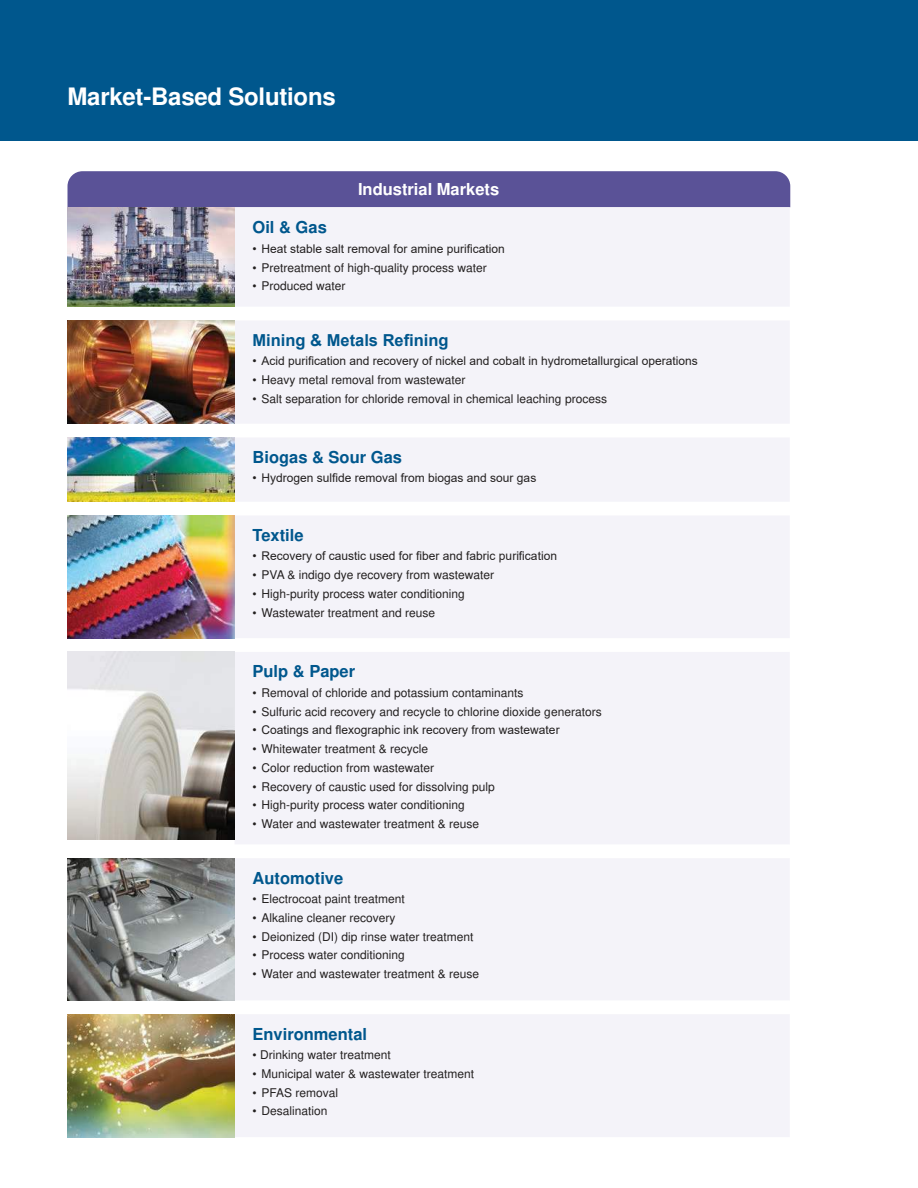
<style>
.page{position:relative;width:918px;height:1188px;background:#fff}
.page>*{position:absolute;margin:0;border:0;box-sizing:border-box;transform-origin:0 0}
.t1{font:700 24px "Arial";letter-spacing:-.01em;color:#fff}
.t2{font:700 16.5px "Arial";color:#00578d}
.t3{font:700 16.5px "Arial";color:#fff}
.t4{font:12px "Arial";color:#221f1f}
</style>
<div class="page">
<div style="left:0;top:0;width:918px;height:141px;background:#00578d"></div>
<div style="left:68px;top:171px;width:722px;height:36px;background:#5a5297"></div>
<div style="left:235px;top:207px;width:555px;height:930px;background:#f4f3f9"></div>
<svg style="left:68px;top:307px;width:722px;height:707px;fill:#f4f3f9"></svg>
<img style="left:68px;top:208px;width:167px;height:99px">
<img style="left:68px;top:320px;width:167px;height:104px">
<img style="left:68px;top:437px;width:167px;height:65px">
<img style="left:68px;top:515px;width:167px;height:123px">
<img style="left:68px;top:652px;width:167px;height:188px">
<img style="left:68px;top:858px;width:167px;height:143px">
<img style="left:68px;top:1014px;width:167px;height:123px">
<h1 class="t1" style="left:68px;top:87px;width:270px">Market-Based Solutions</h1>
<h2 class="t3" style="left:358px;top:183px;width:143px">Industrial Markets</h2>
<h2 class="t2" style="left:253px;top:221px;width:76px">Oil &amp; Gas</h2>
<p class="t4" style="left:253px;top:240px;width:254px">• Heat stable salt removal for amine puri昀椀cation</p>
<p class="t4" style="left:253px;top:263px;width:236px">• Pretreatment of high-quality process water</p>
<p class="t4" style="left:253px;top:281px;width:95px">• Produced water</p>
<h2 class="t2" style="left:253px;top:328px;width:198px">Mining &amp; Metals Re昀椀ning</h2>
<p class="t4" style="left:253px;top:353px;width:447px">• Acid puri昀椀cation and recovery of nickel and cobalt in hydrometallurgical operations</p>
<p class="t4" style="left:253px;top:375px;width:215px">• Heavy metal removal from wastewater</p>
<p class="t4" style="left:253px;top:394px;width:356px">• Salt separation for chloride removal in chemical leaching process</p>
<h2 class="t2" style="left:253px;top:451px;width:151px">Biogas &amp; Sour Gas</h2>
<p class="t4" style="left:253px;top:470px;width:285px">• Hydrogen sul昀椀de removal from biogas and sour gas</p>
<h2 class="t2" style="left:253px;top:529px;width:53px">Textile</h2>
<p class="t4" style="left:253px;top:548px;width:306px">• Recovery of caustic used for 昀椀ber and fabric puri昀椀cation</p>
<p class="t4" style="left:253px;top:570px;width:243px">• PVA &amp; indigo dye recovery from wastewater</p>
<p class="t4" style="left:253px;top:589px;width:214px">• High-purity process water conditioning</p>
<p class="t4" style="left:253px;top:608px;width:184px">• Wastewater treatment and reuse</p>
<h2 class="t2" style="left:253px;top:665px;width:104px">Pulp &amp; Paper</h2>
<p class="t4" style="left:253px;top:688px;width:273px">• Removal of chloride and potassium contaminants</p>
<p class="t4" style="left:253px;top:707px;width:351px">• Sulfuric acid recovery and recycle to chlorine dioxide generators</p>
<p class="t4" style="left:253px;top:722px;width:309px">• Coatings and 昀氀exographic ink recovery from wastewater</p>
<p class="t4" style="left:253px;top:744px;width:177px">• Whitewater treatment &amp; recycle</p>
<p class="t4" style="left:253px;top:763px;width:183px">• Color reduction from wastewater</p>
<p class="t4" style="left:253px;top:782px;width:244px">• Recovery of caustic used for dissolving pulp</p>
<p class="t4" style="left:253px;top:800px;width:214px">• High-purity process water conditioning</p>
<p class="t4" style="left:253px;top:819px;width:228px">• Water and wastewater treatment &amp; reuse</p>
<h2 class="t2" style="left:253px;top:871px;width:92px">Automotive</h2>
<p class="t4" style="left:253px;top:894px;width:154px">• Electrocoat paint treatment</p>
<p class="t4" style="left:253px;top:913px;width:145px">• Alkaline cleaner recovery</p>
<p class="t4" style="left:253px;top:932px;width:223px">• Deionized (DI) dip rinse water treatment</p>
<p class="t4" style="left:253px;top:950px;width:154px">• Process water conditioning</p>
<p class="t4" style="left:253px;top:969px;width:228px">• Water and wastewater treatment &amp; reuse</p>
<h2 class="t2" style="left:253px;top:1027px;width:116px">Environmental</h2>
<p class="t4" style="left:253px;top:1050px;width:140px">• Drinking water treatment</p>
<p class="t4" style="left:253px;top:1069px;width:223px">• Municipal water &amp; wastewater treatment</p>
<p class="t4" style="left:253px;top:1088px;width:87px">• PFAS removal</p>
<p class="t4" style="left:253px;top:1106px;width:77px">• Desalination</p>
</div>
